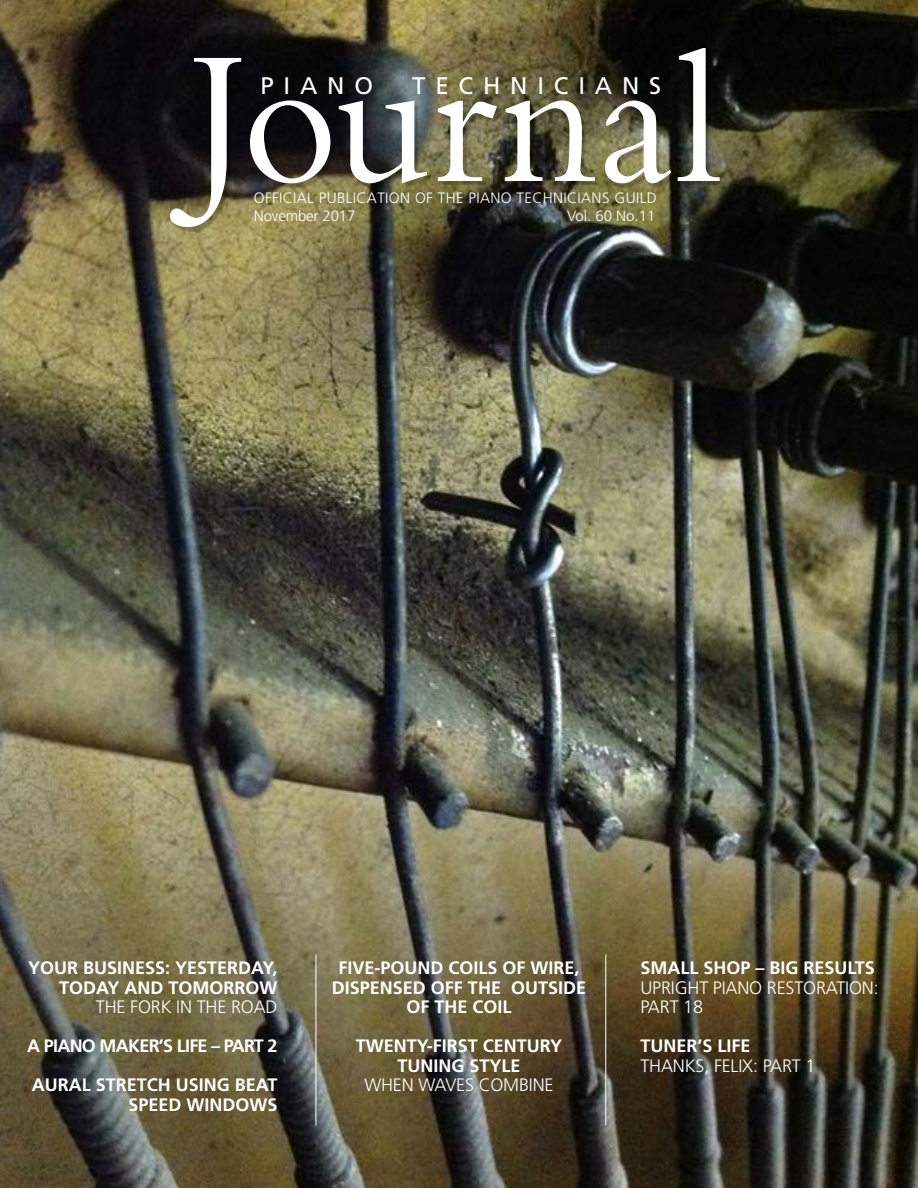
<style>
.page{position:relative;width:918px;height:1188px;background:#fff}
.page>*{position:absolute;margin:0;border:0;box-sizing:border-box;transform-origin:0 0}
.t1{font:197.85px "Bembo";letter-spacing:.01em;color:#fff;scale:.94 1}
.t2{font:24px "Frutiger";color:#fff}
.t3{font:700 18px/19.5px "Frutiger";color:#fff;text-align:center}
.t4{font:300 18px/19.5px "Frutiger";letter-spacing:-.01em;color:#fff}
.t5{font:300 15px/18px "Frutiger";letter-spacing:.025em;color:#fff}
</style>
<div class="page">
<img style="left:0;top:0;width:918px;height:1188px">
<hr style="left:316px;top:955px;width:1px;height:171px;background:#fff">
<hr style="left:605px;top:955px;width:1px;height:171px;background:#fff">
<div style="left:173px;top:51px;width:551px;height:181px;background:#000;opacity:.23"></div>
<h1 class="t1" style="left:190px;top:4px;width:566px">Journal</h1>
<h2 class="t2" style="left:260px;top:72px;width:114px">P I A N O</h2>
<h2 class="t2" style="left:412px;top:72px;width:250px">T E C H N I C I A N S</h2>
<p class="t5" style="left:254px;top:189px;width:404px">OFFICIAL PUBLICATION OF THE PIANO TECHNICIANS GUILD<br>November 2017</p>
<p class="t5" style="left:567px;top:207px;width:90px">Vol. 60 No.11</p>
<p class="t3" style="left:28px;top:958px;width:251px;text-align:right">YOUR BUSINESS: YESTERDAY,<br>TODAY AND TOMORROW</p>
<p class="t4" style="left:96px;top:997px;width:183px">THE FORK IN THE ROAD</p>
<p class="t3" style="left:27px;top:1026px;width:252px;line-height:39px;text-align:left">A PIANO MAKER’S LIFE – PART 2<br>AURAL STRETCH USING BEAT</p>
<p class="t3" style="left:129px;top:1095px;width:151px">SPEED WINDOWS</p>
<p class="t3" style="left:332px;top:958px;width:256px">FIVE-POUND COILS OF WIRE,<br>DISPENSED OFF THE OUTSIDE<br>OF THE COIL</p>
<p class="t3" style="left:356px;top:1036px;width:208px">TWENTY-FIRST CENTURY<br>TUNING STYLE</p>
<p class="t4" style="left:364px;top:1075px;width:191px">WHEN WAVES COMBINE</p>
<p class="t3" style="left:640px;top:958px;width:236px">SMALL SHOP – BIG RESULTS</p>
<p class="t4" style="left:640px;top:978px;width:240px">UPRIGHT PIANO RESTORATION:<br>PART 18</p>
<p class="t3" style="left:640px;top:1036px;width:112px">TUNER’S LIFE</p>
<p class="t4" style="left:640px;top:1056px;width:177px">THANKS, FELIX: PART 1</p>
</div>
